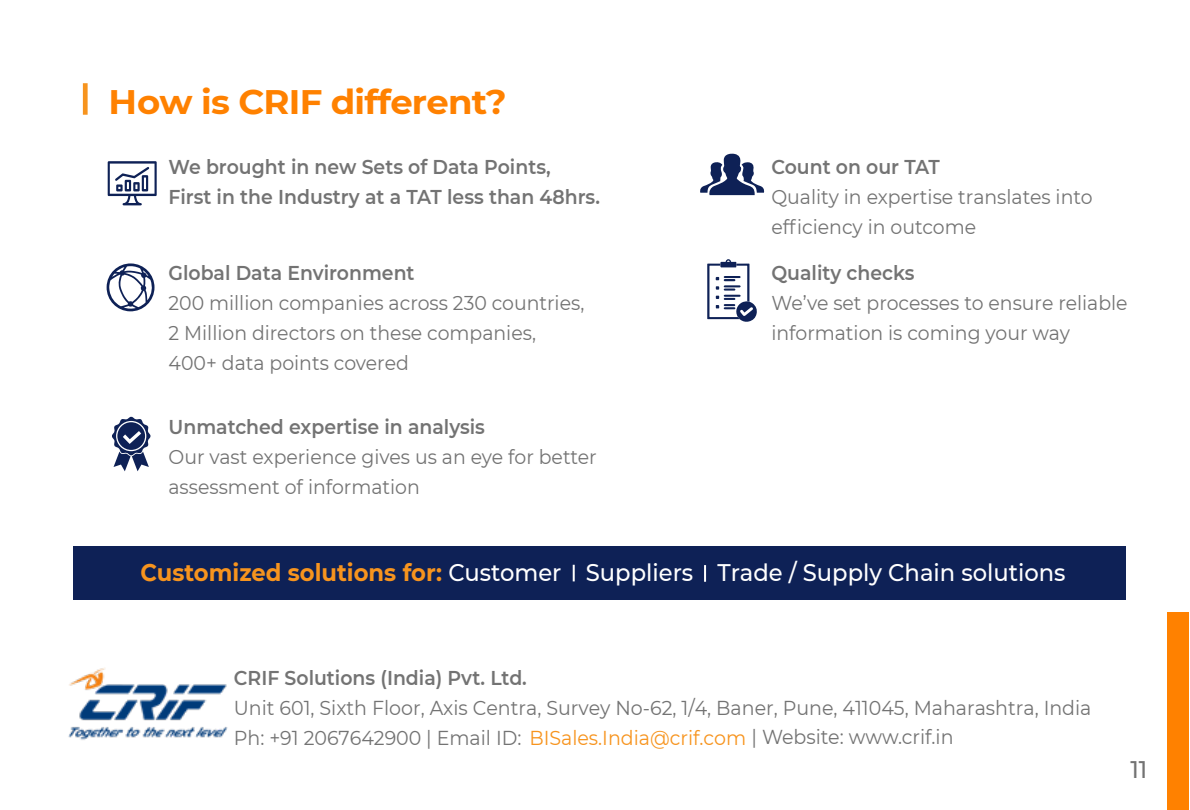
<style>
.page{position:relative;width:1190px;height:810px;background:#fff}
.page>*{position:absolute;margin:0;border:0;box-sizing:border-box;transform-origin:0 0}
.t1{font:700 34px "Montserrat";letter-spacing:-.02em;color:#ff8100;scale:1.04 1}
.t2{font:500 24px "Montserrat";color:#fff;scale:.94 1}
.t3{font:500 24px "Montserrat";color:#737373;scale:.95 1}
.t4{font:20.2px/30px "Montserrat";color:#737373;scale:.94 1}
.t5{font:20px/30px "Montserrat";color:#737373;scale:.94 1}
.t6{font:600 20px/30px "Montserrat";color:#737373;scale:.94 1}
.s1{font-weight:700;color:#f7941e}
.s2{color:#f7941e}
</style>
<div class="page">
<div style="left:1167px;top:613px;width:22px;height:197px;background:#ff8100"></div>
<div style="left:73px;top:547px;width:1053px;height:53px;background:#0e2156"></div>
<svg style="left:573px;top:565px;width:2px;height:16px"></svg>
<svg style="left:704px;top:565px;width:2px;height:17px"></svg>
<svg style="left:112px;top:416px;width:39px;height:55px"></svg>
<svg style="left:707px;top:259px;width:50px;height:63px"></svg>
<svg style="left:106px;top:263px;width:49px;height:49px"></svg>
<svg style="left:700px;top:154px;width:65px;height:41px"></svg>
<svg style="left:108px;top:161px;width:49px;height:44px"></svg>
<div style="left:83px;top:83px;width:5px;height:32px;background:#f7941e"></div>
<img style="left:68px;top:668px;width:160px;height:72px">
<h1 class="t1" style="left:109px;top:77px;width:384px">How is CRIF different?</h1>
<p class="t6" style="left:169px;top:151px;width:460px">We brought in new Sets of Data Points,<br>First in the Industry at a TAT less than 48hrs.</p>
<p class="t6" style="left:169px;top:257px;width:263px">Global Data Environment</p>
<p class="t5" style="left:169px;top:287px;width:444px">200 million companies across 230 countries,<br>2 Million directors on these companies,<br>400+ data points covered</p>
<p class="t6" style="left:169px;top:411px;width:338px">Unmatched expertise in analysis</p>
<p class="t5" style="left:169px;top:441px;width:457px">Our vast experience gives us an eye for better assessment of information</p>
<p class="t6" style="left:771px;top:151px;width:181px">Count on our TAT</p>
<p class="t5" style="left:771px;top:182px;width:343px">Quality in expertise translates into efficiency in outcome</p>
<p class="t6" style="left:771px;top:257px;width:154px">Quality checks</p>
<p class="t5" style="left:771px;top:287px;width:380px">We’ve set processes to ensure reliable information is coming your way</p>
<p class="t2" style="left:141px;top:556px;width:986px"><span class="s1">Customized solutions for:</span> Customer Suppliers Trade / Supply Chain solutions</p>
<p class="t6" style="left:234px;top:662px;width:313px">CRIF Solutions (India) Pvt. Ltd.</p>
<p class="t4" style="left:234px;top:693px;width:914px">Unit 601, Sixth Floor, Axis Centra, Survey No-62, 1/4, Baner, Pune, 411045, Maharashtra, India<br>Ph: +91 2067642900 | Email ID: <span class="s2">BISales.India@crif.com</span> | Website: www.crif.in</p>
<p class="t3" style="left:1130px;top:753px;width:19px">11</p>
</div>
